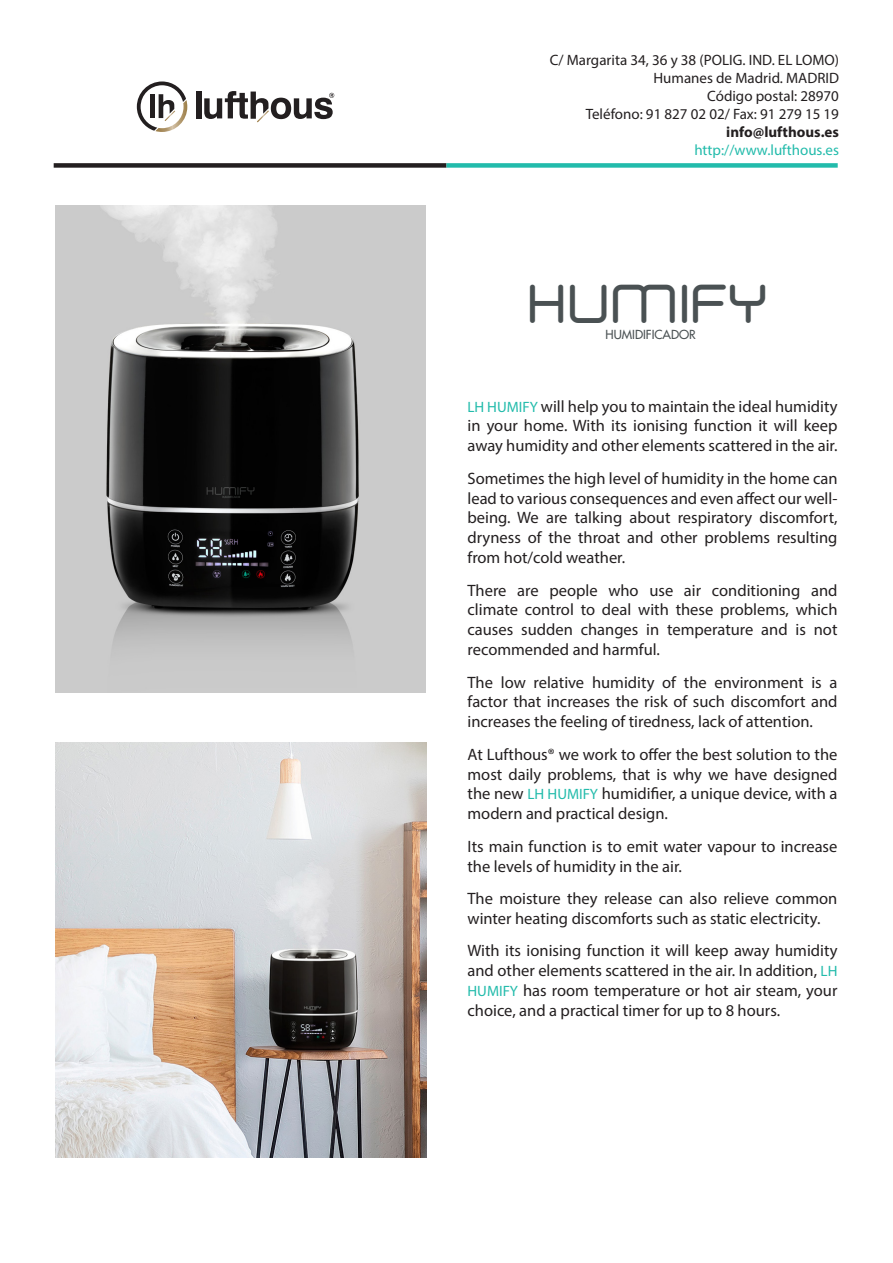
<style>
.page{position:relative;width:893px;height:1263px;background:#fff}
.page>*{position:absolute;margin:0;border:0;box-sizing:border-box;transform-origin:0 0}
.t1{font:500 47.85px "Neogrey";color:#4a5153}
.t2{font:16.5px/19.8px "Myriad Pro";color:#231f20;text-align:justify}
.t3{font:15px/18px "Myriad Pro";color:#231f20;text-align:right}
.t4{font:15px "Myriad Pro";color:#22bbab}
.t5{font:700 15px "Myriad Pro";color:#231f20}
.t6{font:500 12.15px "Futura Std";color:#4a5153}
.s1{font-size:15px;color:#22bbab}
</style>
<div class="page">
<div style="left:54px;top:163px;width:392px;height:5px;background:#231f20"></div>
<div style="left:446px;top:163px;width:392px;height:5px;background:#22bbab"></div>
<img style="left:56px;top:205px;width:369px;height:487px">
<img style="left:56px;top:742px;width:371px;height:415px">
<div style="left:196px;top:91px;width:5px;height:27px;background:#231f20"></div>
<svg style="left:204px;top:91px;width:130px;height:31px"></svg>
<svg style="left:137px;top:81px;width:50px;height:51px"></svg>
<p class="t3" style="left:550px;top:51px;width:291px">C/ Margarita 34, 36 y 38 (POLIG. IND. EL LOMO)<br>Humanes de Madrid. MADRID<br>Código postal: 28970<br>Teléfono: 91 827 02 02/ Fax: 91 279 15 19</p>
<p class="t5" style="left:726px;top:122px;width:114px">info@lufthous.es</p>
<p class="t4" style="left:694px;top:141px;width:146px">http://www.lufthous.es</p>
<h1 class="t1" style="left:530px;top:274px;width:242px">HUMIFY</h1>
<p class="t6" style="left:605px;top:327px;width:92px">HUMIDIFICADOR</p>
<p class="t2" style="left:467px;top:396px;width:371px"><span class="s1">LH HUMIFY</span> will help you to maintain the ideal humidity in your home. With its ionising function it will keep away humidity and other elements scattered in the air.</p>
<p class="t2" style="left:468px;top:468px;width:371px">Sometimes the high level of humidity in the home can lead to various consequences and even affect our well&shy;being. We are talking about respiratory discomfort, dryness of the throat and other problems resulting from hot/cold weather.</p>
<p class="t2" style="left:468px;top:580px;width:371px">There are people who use air conditioning and climate control to deal with these problems, which causes sudden changes in temperature and is not recommended and harmful.</p>
<p class="t2" style="left:468px;top:672px;width:371px">The low relative humidity of the environment is a factor that increases the risk of such discomfort and increases the feeling of tiredness, lack of attention.</p>
<p class="t2" style="left:467px;top:744px;width:371px">At Lufthous® we work to offer the best solution to the most daily problems, that is why we have designed the new <span class="s1">LH HUMIFY</span> humidifier, a unique device, with a modern and practical design.</p>
<p class="t2" style="left:467px;top:836px;width:371px">Its main function is to emit water vapour to increase the levels of humidity in the air.</p>
<p class="t2" style="left:467px;top:888px;width:371px">The moisture they release can also relieve common winter heating discomforts such as static electricity.</p>
<p class="t2" style="left:467px;top:941px;width:371px">With its ionising function it will keep away humidity and other elements scattered in the air. In addition, <span class="s1">LH HUMIFY</span> has room temperature or hot air steam, your choice, and a practical timer for up to 8 hours.</p>
</div>
